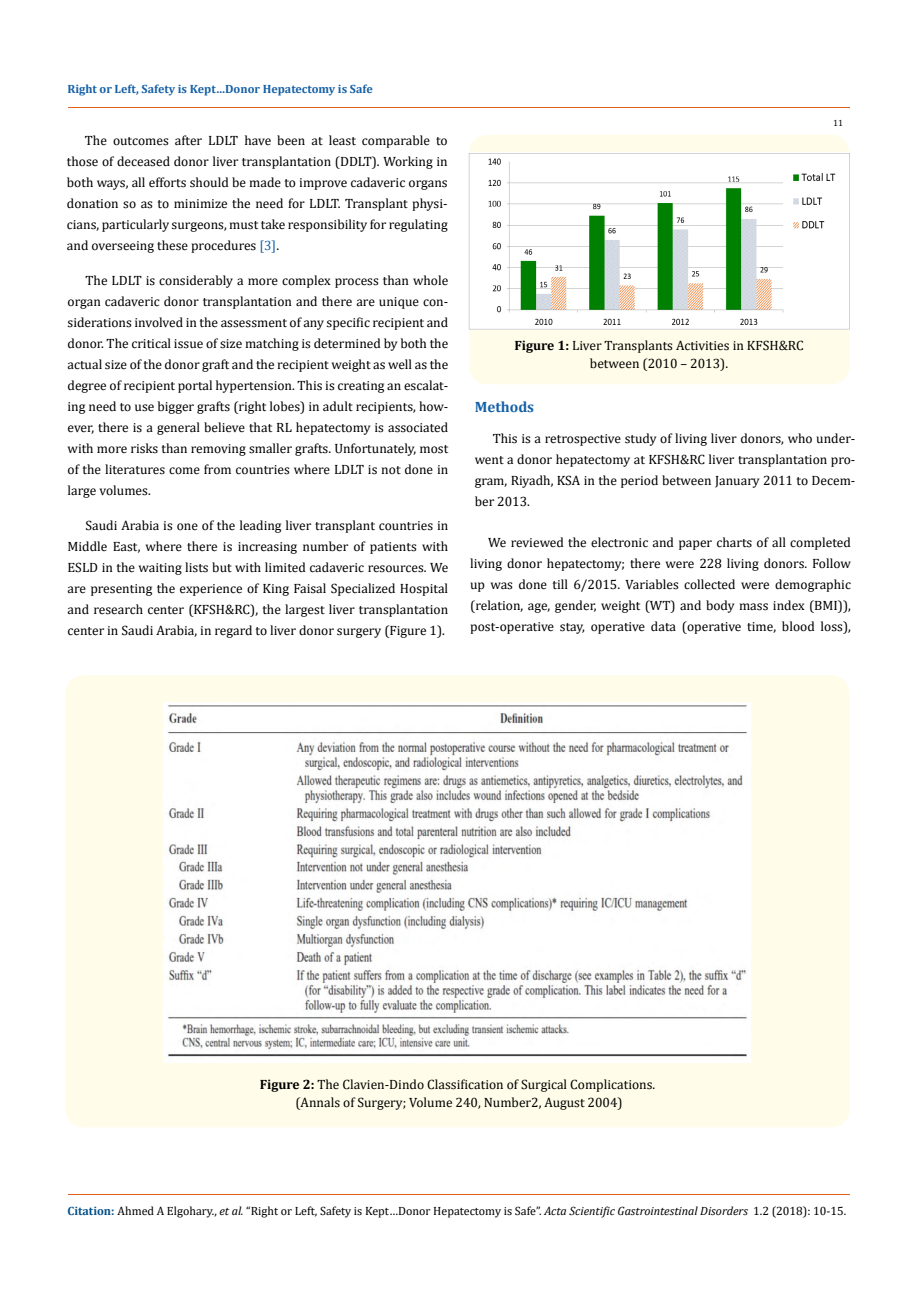
<style>
.page{position:relative;width:917px;height:1298px;background:#fff}
.page>*{position:absolute;margin:0;border:0;box-sizing:border-box;transform-origin:0 0}
.t1{font:700 15px "Cambria";color:#1560a6}
.t2{font:13.5px/21px "Cambria";color:#000;text-align:justify}
.t3{font:12px "Cambria";color:#000}
.t4{font:700 12px "Cambria";color:#1560a6}
.t5{font:9px "Cambria";color:#000}
.s1{color:#1560a6}
.s2{font-weight:700}
.s3{font-weight:700;color:#035089}
.s4{font-style:italic}
</style>
<div class="page">
<div style="left:469px;top:135px;width:380px;height:249px;background:#fffde9;border-radius:18px"></div>
<img style="left:468px;top:153px;width:381px;height:177px">
<div style="left:66px;top:675px;width:783px;height:452px;background:#fffde9;border-radius:18px"></div>
<img style="left:164px;top:702px;width:586px;height:360px">
<hr style="left:68px;top:108px;width:781px;height:1px;background:#e05d1a">
<hr style="left:68px;top:1194px;width:781px;height:1px;background:#e05d1a">
<p class="t4" style="left:68px;top:81px;width:307px">Right or Left, Safety is Kept…Donor Hepatectomy is Safe</p>
<p class="t2" style="left:67px;top:130px;width:382px;text-indent:18px">The outcomes after LDLT have been at least comparable to those of deceased donor liver transplantation (DDLT). Working in both ways, all efforts should be made to improve cadaveric organs donation so as to minimize the need for LDLT. Transplant physi&shy;cians, particularly surgeons, must take responsibility for regulating and overseeing these procedures <span class="s1">[3]</span>.</p>
<p class="t2" style="left:68px;top:270px;width:382px;text-indent:18px">The LDLT is considerably a more complex process than whole organ cadaveric donor transplantation and there are unique con&shy;siderations involved in the assessment of any specific recipient and donor. The critical issue of size matching is determined by both the actual size of the donor graft and the recipient weight as well as the degree of recipient portal hypertension. This is creating an escalat&shy;ing need to use bigger grafts (right lobes) in adult recipients, how&shy;ever, there is a general believe that RL hepatectomy is associated with more risks than removing smaller grafts. Unfortunately, most of the literatures come from countries where LDLT is not done in large volumes.</p>
<p class="t2" style="left:68px;top:515px;width:382px;text-indent:18px">Saudi Arabia is one of the leading liver transplant countries in Middle East, where there is increasing number of patients with ESLD in the waiting lists but with limited cadaveric resources. We are presenting the experience of King Faisal Specialized Hospital and research center (KFSH&amp;RC), the largest liver transplantation center in Saudi Arabia, in regard to liver donor surgery (Figure 1).</p>
<p class="t5" style="left:833px;top:118px;width:11px">11</p>
<p class="t2" style="left:514px;top:336px;width:291px;line-height:18px;text-align:center"><span class="s2">Figure 1:</span> Liver Transplants Activities in KFSH&amp;RC between (2010 – 2013).</p>
<p class="t1" style="left:474px;top:396px;width:61px">Methods</p>
<p class="t2" style="left:474px;top:428px;width:382px;text-indent:18px">This is a retrospective study of living liver donors, who under&shy;went a donor hepatectomy at KFSH&amp;RC liver transplantation pro&shy;gram, Riyadh, KSA in the period between January 2011 to Decem&shy;ber 2013.</p>
<p class="t2" style="left:470px;top:531px;width:382px;text-indent:18px">We reviewed the electronic and paper charts of all completed living donor hepatectomy; there were 228 living donors. Follow up was done till 6/2015. Variables collected were demographic (relation, age, gender, weight (WT) and body mass index (BMI)), post-operative stay, operative data (operative time, blood loss),</p>
<p class="t2" style="left:260px;top:1075px;width:397px;line-height:18px;text-align:center"><span class="s2">Figure 2:</span> The Clavien-Dindo Classification of Surgical Complications. (Annals of Surgery; Volume 240, Number2, August 2004)</p>
<p class="t3" style="left:68px;top:1203px;width:780px"><span class="s3">Citation:</span> Ahmed A Elgohary., <span class="s4">et al.</span> “Right or Left, Safety is Kept…Donor Hepatectomy is Safe”. <span class="s4">Acta Scientific Gastrointestinal Disorders</span> 1.2 (2018): 10-15.</p>
</div>
